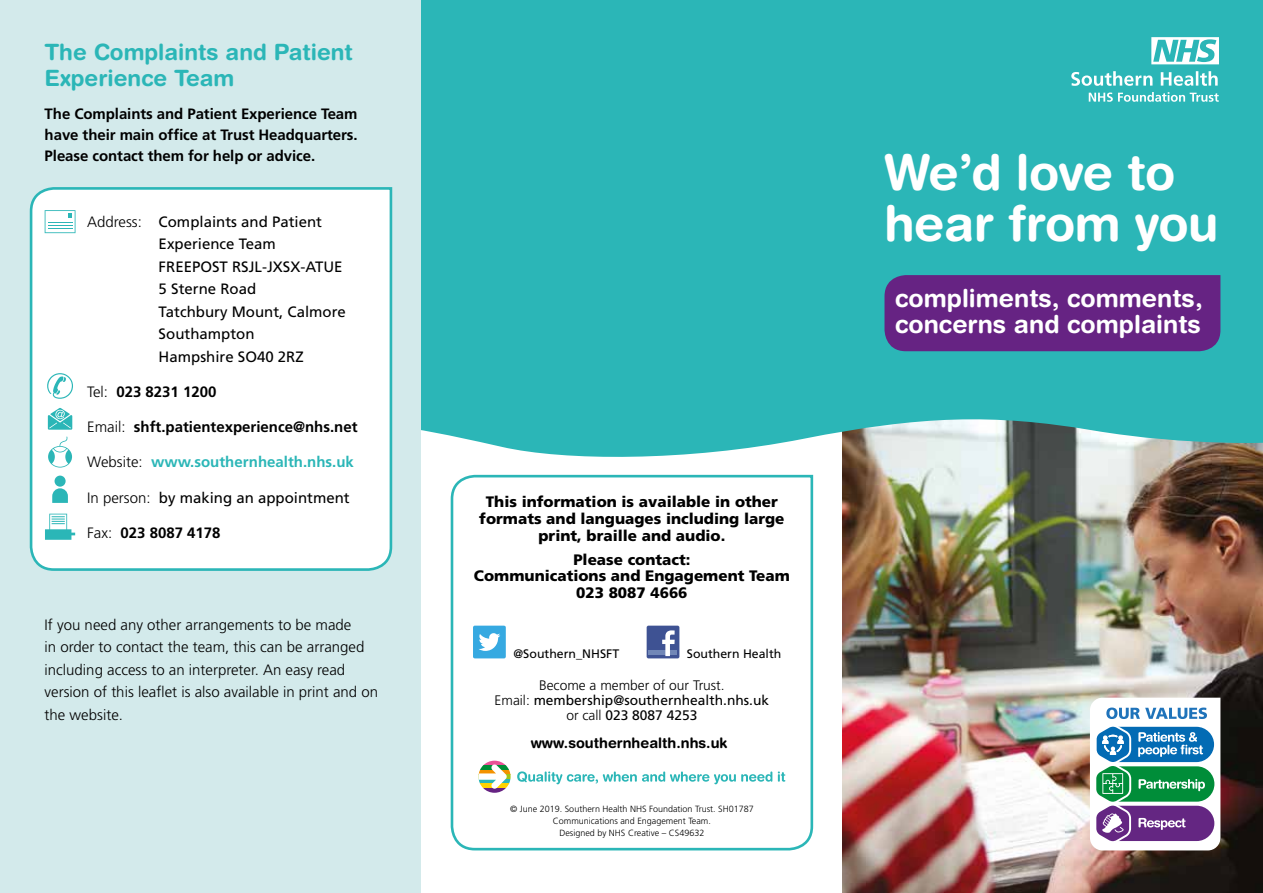
<style>
.page{position:relative;width:1263px;height:893px;background:#fff}
.page>*{position:absolute;margin:0;border:0;box-sizing:border-box;transform-origin:0 0}
.t1{font:700 49.5px/51px "Helvetica Rounded";letter-spacing:-.01em;color:#fff}
.t2{font:700 24.9px/25.5px "Helvetica Rounded";color:#fff}
.t3{font:700 22.5px/25.5px "Helvetica Rounded";color:#2bb6b7}
.t4{font:900 15.15px/16.5px "Frutiger";color:#000;text-align:center}
.t5{font:300 15px/22.5px "Frutiger";color:#000}
.t6{font:700 15px/21px "Frutiger";letter-spacing:-.005em;color:#000;text-align:justify}
.t7{font:15px/22.5px "Frutiger";color:#000}
.t8{font:700 15px "Frutiger";color:#2bb6b7}
.t9{font:700 14.4px "Helvetica Rounded";color:#000}
.t10{font:13.8px/15.1px "Frutiger";color:#000;text-align:center}
.t11{font:12.3px "Frutiger";color:#000}
.t12{font:300 9px/12px "Frutiger";color:#000;text-align:center}
.s1{font-weight:300}
.s2{font-weight:300;color:#000}
</style>
<div class="page">
<img style="left:842px;top:462px;width:421px;height:431px">
<div style="left:421px;top:0;width:842px;height:462px;background:#2bb6b7"></div>
<div style="left:884px;top:275px;width:336px;height:76px;background:#662383"></div>
<svg style="left:1090px;top:698px;width:130px;height:152px"></svg>
<div style="left:0;top:0;width:421px;height:893px;background:#d3eaeb"></div>
<div style="left:29px;top:187px;width:364px;height:384px;background:#fff"></div>
<div style="left:55px;top:476px;width:11px;height:11px;background:#2bb6b7;border-radius:50%"></div>
<svg style="left:52px;top:488px;width:16px;height:15px"></svg>
<svg style="left:48px;top:408px;width:24px;height:22px"></svg>
<svg style="left:45px;top:514px;width:30px;height:26px"></svg>
<svg style="left:47px;top:373px;width:26px;height:26px"></svg>
<svg style="left:45px;top:210px;width:31px;height:23px"></svg>
<svg style="left:48px;top:437px;width:24px;height:31px"></svg>
<svg style="left:1089px;top:92px;width:130px;height:10px"></svg>
<svg style="left:1071px;top:71px;width:147px;height:15px"></svg>
<svg style="left:1151px;top:37px;width:68px;height:27px"></svg>
<svg style="left:450px;top:474px;width:364px;height:377px"></svg>
<h3 class="t3" style="left:45px;top:39px;width:310px">The Complaints and Patient<br>Experience Team</h3>
<p class="t6" style="left:45px;top:104px;width:314px">The Complaints and Patient Experience Team have their main office at Trust Headquarters.<br>Please contact them for help or advice.</p>
<p class="t7" style="left:159px;top:210px;width:189px;text-indent:-71px"><span class="s1">Address:</span> Complaints and Patient<br>Experience Team<br>FREEPOST RSJL-JXSX-ATUE<br>5 Sterne Road<br>Tatchbury Mount, Calmore<br>Southampton<br>Hampshire SO40 2RZ</p>
<p class="t6" style="left:87px;top:381px;width:131px"><span class="s1">Tel:</span> 023 8231 1200</p>
<p class="t6" style="left:87px;top:416px;width:272px"><span class="s1">Email:</span> shft.patientexperience@nhs.net</p>
<p class="t8" style="left:87px;top:453px;width:268px"><span class="s2">Website:</span> www.southernhealth.nhs.uk</p>
<p class="t7" style="left:87px;top:486px;width:264px"><span class="s1">In person:</span> by making an appointment</p>
<p class="t6" style="left:87px;top:522px;width:135px"><span class="s1">Fax:</span> 023 8087 4178</p>
<p class="t5" style="left:45px;top:613px;width:335px">If you need any other arrangements to be made<br>in order to contact the team, this can be arranged including access to an interpreter. An easy read version of this leaflet is also available in print and on the website.</p>
<p class="t4" style="left:479px;top:494px;width:307px">This information is available in other formats and languages including large print, braille and audio.</p>
<p class="t4" style="left:474px;top:551px;width:317px">Please contact:<br>Communications and Engagement Team<br>023 8087 4666</p>
<p class="t11" style="left:513px;top:647px;width:107px">@Southern_NHSFT</p>
<p class="t11" style="left:687px;top:647px;width:96px">Southern Health</p>
<p class="t10" style="left:495px;top:677px;width:276px"><span class="s1">Become a member of our Trust.<br>Email:</span> membership@southernhealth.nhs.uk <span class="s1">or call</span> 023 8087 4253</p>
<p class="t9" style="left:531px;top:734px;width:198px">www.southernhealth.nhs.uk</p>
<p class="t12" style="left:510px;top:803px;width:245px">© June 2019. Southern Health NHS Foundation Trust. SH01787<br>Communications and Engagement Team.<br>Designed by NHS Creative – CS49632</p>
<h1 class="t1" style="left:884px;top:146px;width:335px">We’d love to hear from you</h1>
<h2 class="t2" style="left:895px;top:285px;width:309px">compliments, comments, concerns and complaints</h2>
</div>
